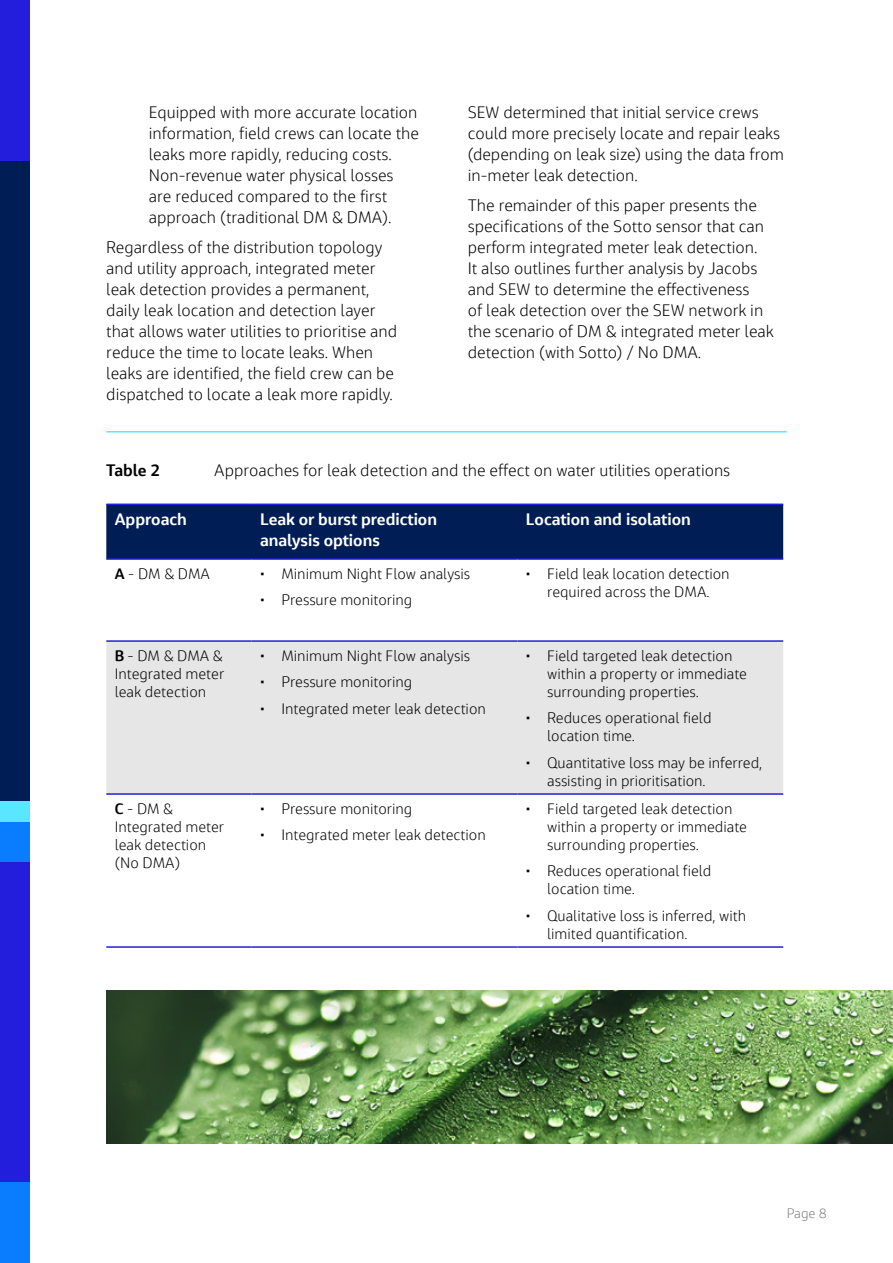
<style>
.page{position:relative;width:893px;height:1263px;background:#fff}
.page>*{position:absolute;margin:0;border:0;box-sizing:border-box;transform-origin:0 0}
.t1{font:300 16.5px/21px "Jacobs Chronos";color:#000}
.t2{font:700 16.5px/21px "Jacobs Chronos";color:#fff}
.t3{font:700 16.5px "Jacobs Chronos";color:#000}
.t4{font:300 15px/18px "Jacobs Chronos";color:#000}
.t5{font:300 13.5px "Jacobs Chronos";color:#808080}
.s1{font-weight:700}
</style>
<div class="page">
<div style="left:0;top:159px;width:30px;height:643px;background:#001e55"></div>
<div style="left:0;top:860px;width:30px;height:326px;background:#231edc"></div>
<div style="left:0;top:0;width:30px;height:160px;background:#231edc"></div>
<div style="left:0;top:1183px;width:30px;height:80px;background:#0a7dff"></div>
<div style="left:0;top:822px;width:30px;height:40px;background:#0a7dff"></div>
<div style="left:0;top:802px;width:30px;height:20px;background:#5ae6ff"></div>
<div style="left:106px;top:505px;width:677px;height:53px;background:#001e55"></div>
<div style="left:106px;top:642px;width:677px;height:151px;background:#e6e6e6"></div>
<hr style="left:106px;top:504px;width:146px;height:1px;background:#231edc">
<hr style="left:252px;top:504px;width:265px;height:1px;background:#231edc">
<hr style="left:517px;top:504px;width:266px;height:1px;background:#231edc">
<hr style="left:106px;top:558px;width:146px;height:2px;background:#231edc">
<hr style="left:252px;top:558px;width:265px;height:2px;background:#231edc">
<hr style="left:517px;top:558px;width:266px;height:2px;background:#231edc">
<hr style="left:106px;top:640px;width:146px;height:2px;background:#231edc">
<hr style="left:252px;top:640px;width:265px;height:2px;background:#231edc">
<hr style="left:517px;top:640px;width:266px;height:2px;background:#231edc">
<hr style="left:106px;top:793px;width:146px;height:2px;background:#231edc">
<hr style="left:252px;top:793px;width:265px;height:2px;background:#231edc">
<hr style="left:517px;top:793px;width:266px;height:2px;background:#231edc">
<hr style="left:106px;top:946px;width:146px;height:2px;background:#231edc">
<hr style="left:252px;top:946px;width:265px;height:2px;background:#231edc">
<hr style="left:517px;top:946px;width:266px;height:2px;background:#231edc">
<img style="left:106px;top:991px;width:787px;height:153px">
<hr style="left:106px;top:431px;width:681px;height:1px;background:#5ae6ff">
<p class="t1" style="left:149px;top:102px;width:272px">Equipped with more accurate location information, field crews can locate the leaks more rapidly, reducing costs.<br>Non-revenue water physical losses are reduced compared to the first approach (traditional DM &amp; DMA).</p>
<p class="t1" style="left:106px;top:236px;width:292px">Regardless of the distribution topology and utility approach, integrated meter leak detection provides a permanent, daily leak location and detection layer that allows water utilities to prioritise and reduce the time to locate leaks. When leaks are identified, the field crew can be dispatched to locate a leak more rapidly.</p>
<p class="t1" style="left:468px;top:102px;width:318px">SEW determined that initial service crews could more precisely locate and repair leaks (depending on leak size) using the data from in-meter leak detection.</p>
<p class="t1" style="left:468px;top:194px;width:308px">The remainder of this paper presents the specifications of the Sotto sensor that can perform integrated meter leak detection.<br>It also outlines further analysis by Jacobs and SEW to determine the effectiveness<br>of leak detection over the SEW network in the scenario of DM &amp; integrated meter leak detection (with Sotto) / No DMA.</p>
<p class="t3" style="left:106px;top:459px;width:56px">Table 2</p>
<p class="t1" style="left:214px;top:459px;width:517px">Approaches for leak detection and the effect on water utilities operations</p>
<p class="t2" style="left:115px;top:508px;width:74px">Approach</p>
<p class="t2" style="left:260px;top:508px;width:178px">Leak or burst prediction analysis options</p>
<p class="t2" style="left:526px;top:508px;width:166px">Location and isolation</p>
<p class="t4" style="left:115px;top:564px;width:97px"><span class="s1">A</span> - DM &amp; DMA</p>
<p class="t4" style="left:260px;top:560px;width:212px;line-height:26.5px">µ Minimum Night Flow analysis µ Pressure monitoring</p>
<p class="t4" style="left:526px;top:564px;width:205px;text-align:center">µ Field leak location detection required across the DMA.</p>
<p class="t4" style="left:115px;top:646px;width:111px;text-align:justify"><span class="s1">B</span> - DM &amp; DMA &amp; Integrated meter leak detection</p>
<p class="t4" style="left:260px;top:642px;width:227px;line-height:26.5px">µ Minimum Night Flow analysis<br>µ Pressure monitoring<br>µ Integrated meter leak detection</p>
<p class="t4" style="left:547px;top:646px;width:201px;text-indent:-21px">µ Field targeted leak detection within a property or immediate surrounding properties.</p>
<p class="t4" style="left:547px;top:709px;width:166px;text-indent:-21px">µ Reduces operational field location time.</p>
<p class="t4" style="left:547px;top:753px;width:217px;text-indent:-21px">µ Quantitative loss may be inferred, assisting in prioritisation.</p>
<p class="t4" style="left:115px;top:799px;width:111px"><span class="s1">C</span> - DM &amp;<br>Integrated meter leak detection (No DMA)</p>
<p class="t4" style="left:260px;top:795px;width:227px;line-height:26.5px">µ Pressure monitoring<br>µ Integrated meter leak detection</p>
<p class="t4" style="left:547px;top:799px;width:201px;text-indent:-21px">µ Field targeted leak detection within a property or immediate surrounding properties.</p>
<p class="t4" style="left:547px;top:862px;width:166px;text-indent:-21px">µ Reduces operational field location time.</p>
<p class="t4" style="left:547px;top:906px;width:201px;text-indent:-21px">µ Qualitative loss is inferred, with limited quantification.</p>
<p class="t5" style="left:787px;top:1206px;width:42px">Page 8</p>
</div>
